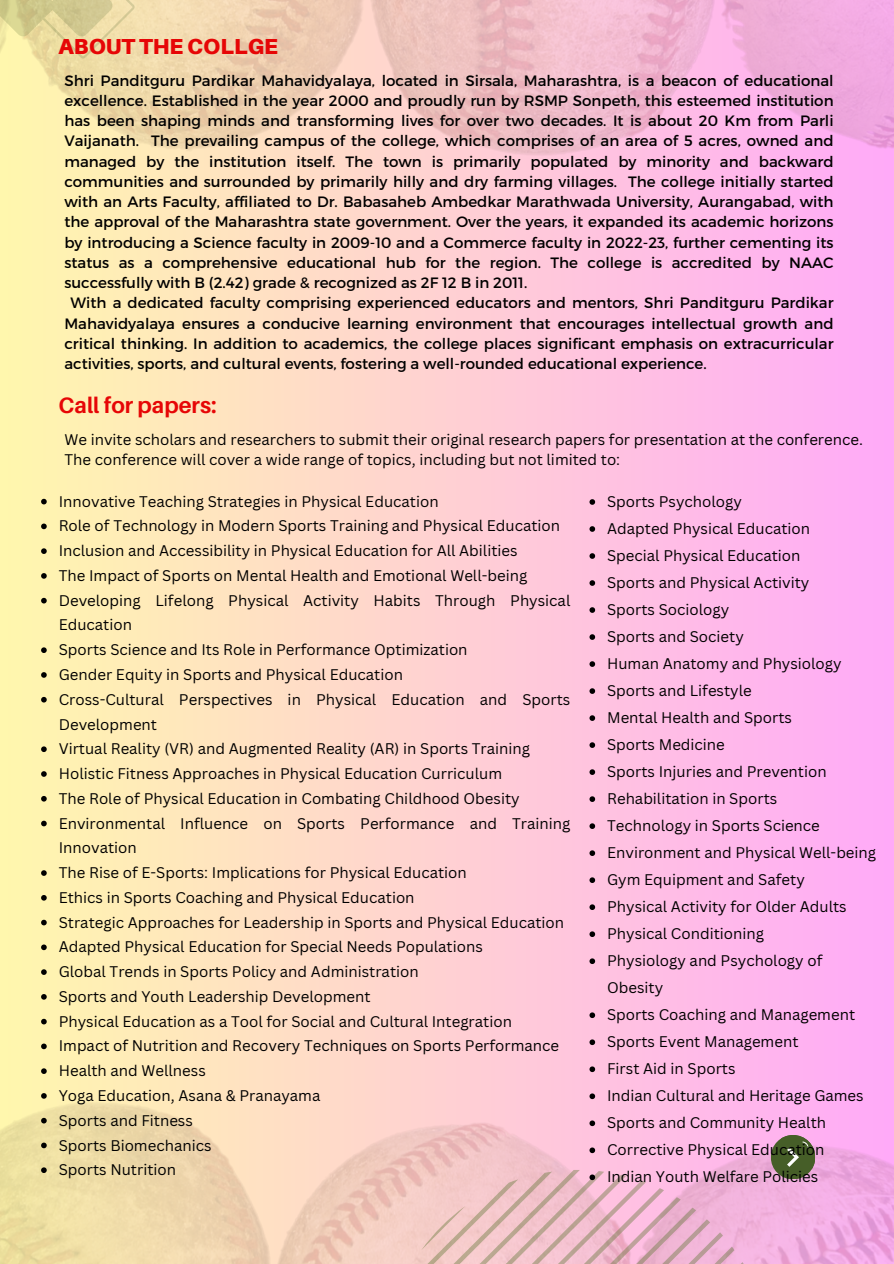
<style>
.page{position:relative;width:894px;height:1264px;background:#fff}
.page>*{position:absolute;margin:0;border:0;box-sizing:border-box;transform-origin:0 0}
.t1{font:700 22.2px "Aileron";color:#e60606}
.t2{font:900 21.75px "Aileron";color:#e60606}
.t3{font:15px/24.8px "Canva Sans";color:#000}
.t4{font:15px/20.2px "Montserrat";color:#000;text-align:justify}
</style>
<div class="page">
<img style="left:0;top:0;width:893px;height:1263px">
<svg style="left:0;top:0;width:134px;height:59px;background:#e4d79c"></svg>
<div style="left:771px;top:1134px;width:43px;height:44px;background:#465e28;border-radius:50%"></div>
<svg style="left:777px;top:1134px;width:37px;height:38px"></svg>
<svg style="left:41px;top:499px;width:6px;height:5px"></svg>
<svg style="left:41px;top:523px;width:6px;height:6px"></svg>
<svg style="left:41px;top:548px;width:6px;height:6px"></svg>
<svg style="left:41px;top:573px;width:6px;height:5px"></svg>
<svg style="left:41px;top:598px;width:6px;height:5px"></svg>
<svg style="left:41px;top:647px;width:6px;height:6px"></svg>
<svg style="left:41px;top:672px;width:6px;height:5px"></svg>
<svg style="left:41px;top:697px;width:6px;height:5px"></svg>
<svg style="left:41px;top:746px;width:6px;height:6px"></svg>
<svg style="left:41px;top:771px;width:6px;height:5px"></svg>
<svg style="left:41px;top:796px;width:6px;height:5px"></svg>
<svg style="left:41px;top:820px;width:6px;height:6px"></svg>
<svg style="left:41px;top:870px;width:6px;height:5px"></svg>
<svg style="left:41px;top:895px;width:6px;height:5px"></svg>
<svg style="left:41px;top:919px;width:6px;height:6px"></svg>
<svg style="left:41px;top:944px;width:6px;height:6px"></svg>
<svg style="left:41px;top:969px;width:6px;height:5px"></svg>
<svg style="left:41px;top:994px;width:6px;height:5px"></svg>
<svg style="left:41px;top:1018px;width:6px;height:6px"></svg>
<svg style="left:41px;top:1043px;width:6px;height:6px"></svg>
<svg style="left:41px;top:1068px;width:6px;height:5px"></svg>
<svg style="left:41px;top:1093px;width:6px;height:5px"></svg>
<svg style="left:41px;top:1117px;width:6px;height:6px"></svg>
<svg style="left:41px;top:1142px;width:6px;height:6px"></svg>
<svg style="left:41px;top:1167px;width:6px;height:5px"></svg>
<svg style="left:589px;top:499px;width:6px;height:6px"></svg>
<svg style="left:589px;top:526px;width:6px;height:6px"></svg>
<svg style="left:589px;top:553px;width:6px;height:6px"></svg>
<svg style="left:589px;top:580px;width:6px;height:6px"></svg>
<svg style="left:589px;top:607px;width:6px;height:6px"></svg>
<svg style="left:589px;top:634px;width:6px;height:6px"></svg>
<svg style="left:589px;top:661px;width:6px;height:6px"></svg>
<svg style="left:589px;top:688px;width:6px;height:6px"></svg>
<svg style="left:589px;top:715px;width:6px;height:6px"></svg>
<svg style="left:589px;top:742px;width:6px;height:6px"></svg>
<svg style="left:589px;top:769px;width:6px;height:6px"></svg>
<svg style="left:589px;top:796px;width:6px;height:6px"></svg>
<svg style="left:589px;top:823px;width:6px;height:6px"></svg>
<svg style="left:589px;top:850px;width:6px;height:6px"></svg>
<svg style="left:589px;top:877px;width:6px;height:6px"></svg>
<svg style="left:589px;top:904px;width:6px;height:6px"></svg>
<svg style="left:589px;top:931px;width:6px;height:6px"></svg>
<svg style="left:589px;top:958px;width:6px;height:6px"></svg>
<svg style="left:589px;top:1012px;width:6px;height:6px"></svg>
<svg style="left:589px;top:1039px;width:6px;height:6px"></svg>
<svg style="left:589px;top:1066px;width:6px;height:6px"></svg>
<svg style="left:589px;top:1093px;width:6px;height:6px"></svg>
<svg style="left:589px;top:1120px;width:6px;height:6px"></svg>
<svg style="left:589px;top:1147px;width:6px;height:6px"></svg>
<svg style="left:385px;top:1169px;width:385px;height:94px;background:#ebbbc8"></svg>
<p class="t2" style="left:59px;top:32px;width:221px">ABOUT THE COLLGE</p>
<p class="t4" style="left:64px;top:69px;width:770px">Shri Panditguru Pardikar Mahavidyalaya, located in Sirsala, Maharashtra, is a beacon of educational excellence. Established in the year 2000 and proudly run by RSMP Sonpeth, this esteemed institution has been shaping minds and transforming lives for over two decades. It is about 20 Km from Parli Vaijanath. The prevailing campus of the college, which comprises of an area of 5 acres, owned and managed by the institution itself. The town is primarily populated by minority and backward communities and surrounded by primarily hilly and dry farming villages. The college initially started with an Arts Faculty, affiliated to Dr. Babasaheb Ambedkar Marathwada University, Aurangabad, with the approval of the Maharashtra state government. Over the years, it expanded its academic horizons by introducing a Science faculty in 2009-10 and a Commerce faculty in 2022-23, further cementing its status as a comprehensive educational hub for the region. The college is accredited by NAAC successfully with B (2.42) grade &amp; recognized as 2F 12 B in 2011.</p>
<p class="t4" style="left:64px;top:292px;width:770px;text-indent:6px">With a dedicated faculty comprising experienced educators and mentors, Shri Panditguru Pardikar Mahavidyalaya ensures a conducive learning environment that encourages intellectual growth and critical thinking. In addition to academics, the college places significant emphasis on extracurricular activities, sports, and cultural events, fostering a well-rounded educational experience.</p>
<h1 class="t1" style="left:59px;top:391px;width:159px">Call for papers:</h1>
<h2 class="t3" style="left:64px;top:429px;width:799px;line-height:20.2px">We invite scholars and researchers to submit their original research papers for presentation at the conference.<br>The conference will cover a wide range of topics, including but not limited to:</h2>
<p class="t3" style="left:59px;top:488px;width:381px">Innovative Teaching Strategies in Physical Education</p>
<p class="t3" style="left:59px;top:513px;width:503px">Role of Technology in Modern Sports Training and Physical Education</p>
<p class="t3" style="left:59px;top:538px;width:460px">Inclusion and Accessibility in Physical Education for All Abilities</p>
<p class="t3" style="left:59px;top:562px;width:470px">The Impact of Sports on Mental Health and Emotional Well-being</p>
<p class="t3" style="left:59px;top:587px;width:513px">Developing Lifelong Physical Activity Habits Through Physical<br>Education</p>
<p class="t3" style="left:59px;top:637px;width:410px">Sports Science and Its Role in Performance Optimization</p>
<p class="t3" style="left:59px;top:661px;width:346px">Gender Equity in Sports and Physical Education</p>
<p class="t3" style="left:59px;top:686px;width:513px">Cross-Cultural Perspectives in Physical Education and Sports<br>Development</p>
<p class="t3" style="left:59px;top:736px;width:472px">Virtual Reality (VR) and Augmented Reality (AR) in Sports Training</p>
<p class="t3" style="left:59px;top:760px;width:445px">Holistic Fitness Approaches in Physical Education Curriculum</p>
<p class="t3" style="left:59px;top:785px;width:462px">The Role of Physical Education in Combating Childhood Obesity</p>
<p class="t3" style="left:59px;top:810px;width:513px">Environmental Influence on Sports Performance and Training<br>Innovation</p>
<p class="t3" style="left:59px;top:859px;width:409px">The Rise of E-Sports: Implications for Physical Education</p>
<p class="t3" style="left:59px;top:884px;width:357px">Ethics in Sports Coaching and Physical Education</p>
<p class="t3" style="left:59px;top:909px;width:507px">Strategic Approaches for Leadership in Sports and Physical Education</p>
<p class="t3" style="left:59px;top:934px;width:425px">Adapted Physical Education for Special Needs Populations</p>
<p class="t3" style="left:59px;top:958px;width:361px">Global Trends in Sports Policy and Administration</p>
<p class="t3" style="left:59px;top:983px;width:313px">Sports and Youth Leadership Development</p>
<p class="t3" style="left:59px;top:1008px;width:454px">Physical Education as a Tool for Social and Cultural Integration</p>
<p class="t3" style="left:59px;top:1033px;width:502px">Impact of Nutrition and Recovery Techniques on Sports Performance</p>
<p class="t3" style="left:59px;top:1057px;width:148px">Health and Wellness</p>
<p class="t3" style="left:59px;top:1082px;width:263px">Yoga Education, Asana &amp; Pranayama</p>
<p class="t3" style="left:59px;top:1107px;width:136px">Sports and Fitness</p>
<p class="t3" style="left:59px;top:1132px;width:154px">Sports Biomechanics</p>
<p class="t3" style="left:59px;top:1156px;width:119px">Sports Nutrition</p>
<p class="t3" style="left:607px;top:489px;width:136px">Sports Psychology</p>
<p class="t3" style="left:607px;top:516px;width:204px">Adapted Physical Education</p>
<p class="t3" style="left:607px;top:543px;width:195px">Special Physical Education</p>
<p class="t3" style="left:607px;top:570px;width:204px">Sports and Physical Activity</p>
<p class="t3" style="left:607px;top:597px;width:124px">Sports Sociology</p>
<p class="t3" style="left:607px;top:624px;width:138px">Sports and Society</p>
<p class="t3" style="left:607px;top:651px;width:236px">Human Anatomy and Physiology</p>
<p class="t3" style="left:607px;top:678px;width:146px">Sports and Lifestyle</p>
<p class="t3" style="left:607px;top:705px;width:186px">Mental Health and Sports</p>
<p class="t3" style="left:607px;top:732px;width:119px">Sports Medicine</p>
<p class="t3" style="left:607px;top:759px;width:221px">Sports Injuries and Prevention</p>
<p class="t3" style="left:607px;top:786px;width:172px">Rehabilitation in Sports</p>
<p class="t3" style="left:607px;top:813px;width:214px">Technology in Sports Science</p>
<p class="t3" style="left:607px;top:840px;width:270px">Environment and Physical Well-being</p>
<p class="t3" style="left:607px;top:867px;width:199px">Gym Equipment and Safety</p>
<p class="t3" style="left:607px;top:894px;width:241px">Physical Activity for Older Adults</p>
<p class="t3" style="left:607px;top:921px;width:158px">Physical Conditioning</p>
<p class="t3" style="left:607px;top:946px;width:217px;line-height:27px">Physiology and Psychology of<br>Obesity</p>
<p class="t3" style="left:607px;top:1002px;width:249px">Sports Coaching and Management</p>
<p class="t3" style="left:607px;top:1029px;width:193px">Sports Event Management</p>
<p class="t3" style="left:607px;top:1056px;width:130px">First Aid in Sports</p>
<p class="t3" style="left:607px;top:1083px;width:258px">Indian Cultural and Heritage Games</p>
<p class="t3" style="left:607px;top:1110px;width:220px">Sports and Community Health</p>
<p class="t3" style="left:607px;top:1137px;width:219px">Corrective Physical Education</p>
<p class="t3" style="left:607px;top:1164px;width:212px">Indian Youth Welfare Policies</p>
</div>
